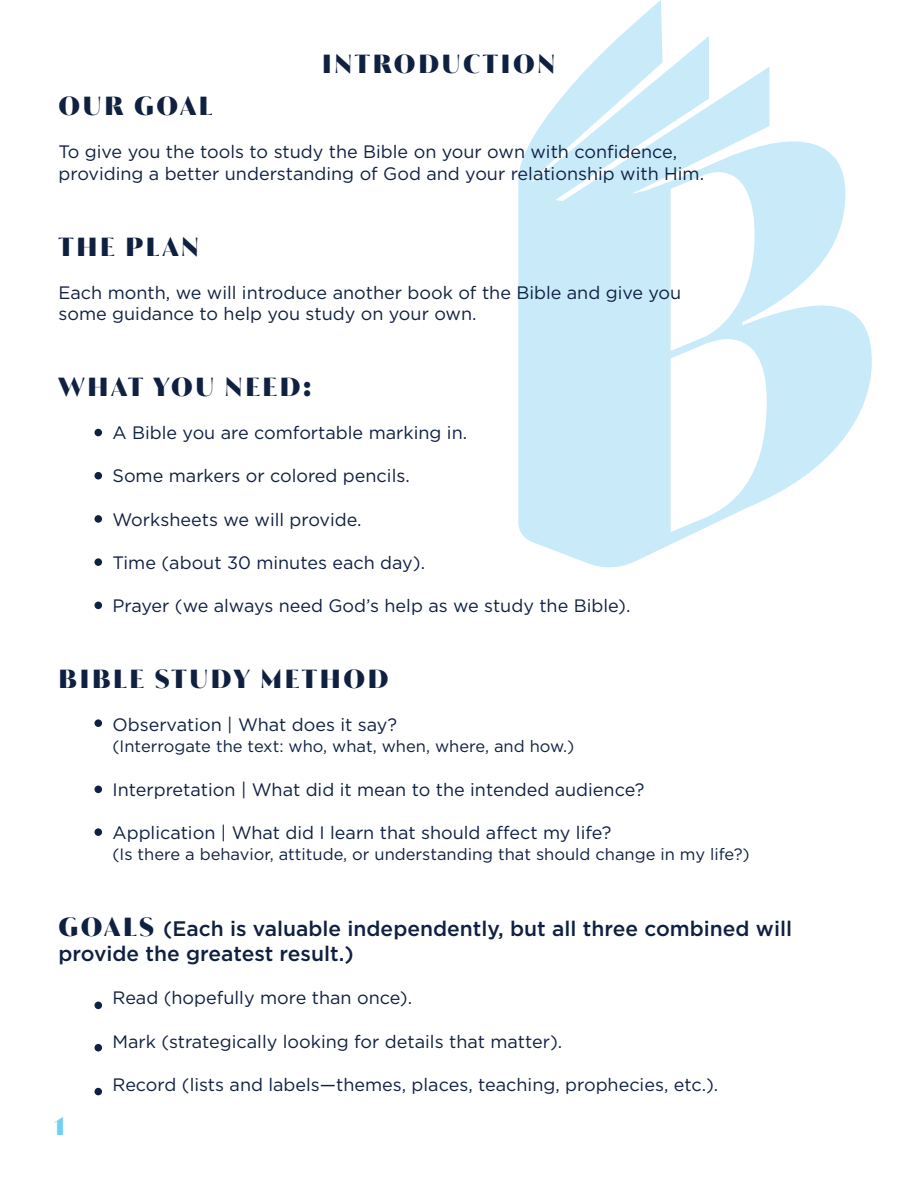
<style>
.page{position:relative;width:918px;height:1188px;background:#fff}
.page>*{position:absolute;margin:0;border:0;box-sizing:border-box;transform-origin:0 0}
.t1{font:800 27px "Aguila";letter-spacing:.1em;color:#102041}
.t2{font:800 27px "Aguila";color:#72d0f3}
.t3{font:500 21px/25.2px "Gotham";color:#102041}
.t4{font:18px/21.6px "Gotham";color:#102041}
.t5{font:16.5px "Gotham";color:#102041}
.s1{font-family:"Aguila";font-weight:800;font-size:27px}
</style>
<div class="page">
<svg style="left:518px;top:0;width:354px;height:568px;fill:#c8eaf9"></svg>
<div style="left:94px;top:429px;width:8px;height:7px;background:#102041;border-radius:50%"></div>
<div style="left:94px;top:472px;width:8px;height:8px;background:#102041;border-radius:50%"></div>
<div style="left:94px;top:515px;width:8px;height:8px;background:#102041;border-radius:50%"></div>
<div style="left:94px;top:558px;width:8px;height:8px;background:#102041;border-radius:50%"></div>
<div style="left:94px;top:602px;width:8px;height:7px;background:#102041;border-radius:50%"></div>
<div style="left:94px;top:719px;width:8px;height:8px;background:#102041;border-radius:50%"></div>
<div style="left:94px;top:786px;width:8px;height:7px;background:#102041;border-radius:50%"></div>
<div style="left:94px;top:828px;width:8px;height:8px;background:#102041;border-radius:50%"></div>
<div style="left:94px;top:1002px;width:8px;height:7px;background:#102041;border-radius:50%"></div>
<div style="left:94px;top:1044px;width:8px;height:8px;background:#102041;border-radius:50%"></div>
<div style="left:94px;top:1088px;width:8px;height:7px;background:#102041;border-radius:50%"></div>
<h1 class="t1" style="left:322px;top:46px;width:235px">INTRODUCTION</h1>
<h1 class="t1" style="left:58px;top:89px;width:155px">OUR GOAL</h1>
<p class="t4" style="left:58px;top:141px;width:647px">To give you the tools to study the Bible on your own with confidence, providing a better understanding of God and your relationship with Him.</p>
<h1 class="t1" style="left:58px;top:229px;width:142px">THE PLAN</h1>
<p class="t4" style="left:58px;top:281px;width:624px">Each month, we will introduce another book of the Bible and give you some guidance to help you study on your own.</p>
<h1 class="t1" style="left:58px;top:370px;width:254px">WHAT YOU NEED:</h1>
<p class="t4" style="left:112px;top:422px;width:356px">A Bible you are comfortable marking in.</p>
<p class="t4" style="left:112px;top:465px;width:299px">Some markers or colored pencils.</p>
<p class="t4" style="left:112px;top:508px;width:251px">Worksheets we will provide.</p>
<p class="t4" style="left:112px;top:551px;width:314px">Time (about 30 minutes each day).</p>
<p class="t4" style="left:112px;top:594px;width:520px">Prayer (we always need God’s help as we study the Bible).</p>
<h1 class="t1" style="left:58px;top:661px;width:332px">BIBLE STUDY METHOD</h1>
<p class="t4" style="left:112px;top:713px;width:286px">Observation | What does it say?</p>
<p class="t5" style="left:112px;top:736px;width:463px">(Interrogate the text: who, what, when, where, and how.)</p>
<p class="t4" style="left:112px;top:778px;width:533px">Interpretation | What did it mean to the intended audience?</p>
<p class="t4" style="left:112px;top:821px;width:500px">Application | What did I learn that should affect my life?</p>
<p class="t5" style="left:112px;top:844px;width:639px">(Is there a behavior, attitude, or understanding that should change in my life?)</p>
<p class="t3" style="left:58px;top:916px;width:735px"><span class="s1">GOALS</span> (Each is valuable independently, but all three combined will provide the greatest result.)</p>
<p class="t4" style="left:112px;top:987px;width:301px">Read (hopefully more than once).</p>
<p class="t4" style="left:112px;top:1030px;width:451px">Mark (strategically looking for details that matter).</p>
<p class="t4" style="left:112px;top:1073px;width:607px">Record (lists and labels—themes, places, teaching, prophecies, etc.).</p>
<h1 class="t2" style="left:54px;top:1108px;width:12px">1</h1>
</div>
